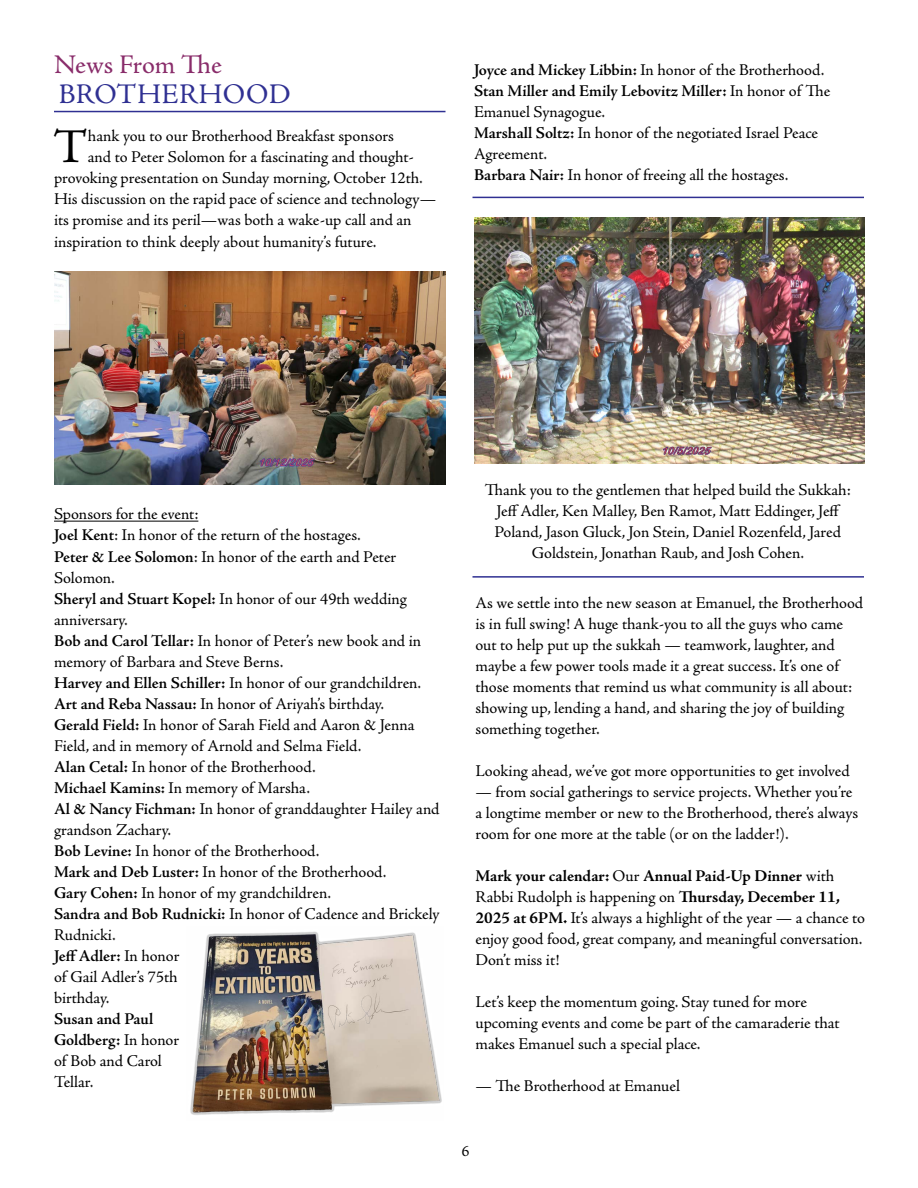
<style>
.page{position:relative;width:918px;height:1188px;background:#fff}
.page>*{position:absolute;margin:0;border:0;box-sizing:border-box;transform-origin:0 0}
.t1{font:48.6px "Adobe Jenson Pro";color:#000}
.t2{font:28.5px "Adobe Jenson Pro";letter-spacing:.01em;color:#2f3092}
.t3{font:27px "Adobe Jenson Pro";color:#892c6a}
.t4{font:16.5px/21px "Adobe Jenson Pro";letter-spacing:-.005em;color:#000}
.t5{font:15.45px "Adobe Jenson Pro";color:#000}
.s1{font-weight:600}
.s2{font-weight:700}
</style>
<div class="page">
<hr style="left:54px;top:521px;width:144px;height:1px;background:#000">
<hr style="left:54px;top:111px;width:392px;height:1px;background:#2f3092">
<img style="left:54px;top:271px;width:392px;height:213px">
<img style="left:190px;top:931px;width:252px;height:184px">
<img style="left:474px;top:217px;width:391px;height:246px">
<hr style="left:472px;top:197px;width:392px;height:1px;background:#2f3092">
<hr style="left:472px;top:576px;width:392px;height:2px;background:#2f3092">
<h3 class="t3" style="left:54px;top:50px;width:169px">News From The</h3>
<p class="t4" style="left:474px;top:60px;width:358px"><span class="s1">Joyce and Mickey Libbin:</span> In honor of the Brotherhood.<br><span class="s1">Stan Miller and Emily Lebovitz Miller:</span> In honor of The Emanuel Synagogue.<br><span class="s1">Marshall Soltz:</span> In honor of the negotiated Israel Peace Agreement.<br><span class="s1">Barbara Nair:</span> In honor of freeing all the hostages.</p>
<h2 class="t2" style="left:59px;top:78px;width:233px">BROTHERHOOD</h2>
<h1 class="t1" style="left:53px;top:120px;width:36px">T</h1>
<p class="t4" style="left:88px;top:126px;width:308px">hank you to our Brotherhood Breakfast sponsors</p>
<p class="t4" style="left:88px;top:147px;width:328px">and to Peter Solomon for a fascinating and thought-</p>
<p class="t4" style="left:54px;top:168px;width:370px">provoking presentation on Sunday morning, October 12th.</p>
<p class="t4" style="left:54px;top:189px;width:384px">His discussion on the rapid pace of science and technology—</p>
<p class="t4" style="left:54px;top:210px;width:359px">its promise and its peril—was both a wake-up call and an</p>
<p class="t4" style="left:54px;top:231px;width:324px">inspiration to think deeply about humanity’s future.</p>
<p class="t4" style="left:54px;top:504px;width:387px">Sponsors for the event:<br><span class="s1">Joel Kent</span>: In honor of the return of the hostages.<br><span class="s1">Peter &amp; Lee Solomon</span>: In honor of the earth and Peter Solomon.<br><span class="s1">Sheryl and Stuart Kopel:</span> In honor of our 49th wedding anniversary.<br><span class="s1">Bob and Carol Tellar:</span> In honor of Peter’s new book and in memory of Barbara and Steve Berns.<br><span class="s1">Harvey and Ellen Schiller:</span> In honor of our grandchildren.<br><span class="s1">Art and Reba Nassau:</span> In honor of Ariyah’s birthday.<br><span class="s1">Gerald Field:</span> In honor of Sarah Field and Aaron &amp; Jenna Field, and in memory of Arnold and Selma Field.<br><span class="s1">Alan Cetal:</span> In honor of the Brotherhood.<br><span class="s1">Michael Kamins:</span> In memory of Marsha.<br><span class="s1">Al &amp; Nancy Fichman:</span> In honor of granddaughter Hailey and grandson Zachary.<br><span class="s1">Bob Levine:</span> In honor of the Brotherhood.<br><span class="s1">Mark and Deb Luster:</span> In honor of the Brotherhood.<br><span class="s1">Gary Cohen:</span> In honor of my grandchildren.<br><span class="s1">Sandra and Bob Rudnicki:</span> In honor of Cadence and Brickely Rudnicki.<br><span class="s1">Jeff Adler:</span> In honor<br>of Gail Adler’s 75th<br>birthday.</p>
<p class="t4" style="left:54px;top:1008px;width:127px"><span class="s1">Susan and Paul<br>Goldberg:</span> In honor of Bob and Carol<br>Tellar.</p>
<p class="t4" style="left:485px;top:480px;width:368px;text-align:center">Thank you to the gentlemen that helped build the Sukkah:<br>Jeff Adler, Ken Malley, Ben Ramot, Matt Eddinger, Jeff Poland, Jason Gluck, Jon Stein, Daniel Rozenfeld, Jared Goldstein, Jonathan Raub, and Josh Cohen.</p>
<p class="t4" style="left:475px;top:593px;width:389px">As we settle into the new season at Emanuel, the Brotherhood is in full swing! A huge thank-you to all the guys who came out to help put up the sukkah — teamwork, laughter, and maybe a few power tools made it a great success. It’s one of those moments that remind us what community is all about: showing up, lending a hand, and sharing the joy of building something together.</p>
<p class="t4" style="left:475px;top:761px;width:376px">Looking ahead, we’ve got more opportunities to get involved</p>
<p class="t4" style="left:475px;top:782px;width:384px">— from social gatherings to service projects. Whether you’re a longtime member or new to the Brotherhood, there’s always room for one more at the table (or on the ladder!).</p>
<p class="t4" style="left:475px;top:866px;width:391px"><span class="s2">Mark your calendar:</span> Our <span class="s2">Annual Paid-Up Dinner</span> with Rabbi Rudolph is happening on <span class="s2">Thursday, December 11, 2025 at 6PM.</span> It’s always a highlight of the year — a chance to enjoy good food, great company, and meaningful conversation.<br>Don’t miss it!</p>
<p class="t4" style="left:475px;top:992px;width:366px">Let’s keep the momentum going. Stay tuned for more upcoming events and come be part of the camaraderie that makes Emanuel such a special place.</p>
<p class="t4" style="left:475px;top:1076px;width:206px">— The Brotherhood at Emanuel</p>
<p class="t5" style="left:462px;top:1143px;width:9px">6</p>
</div>
